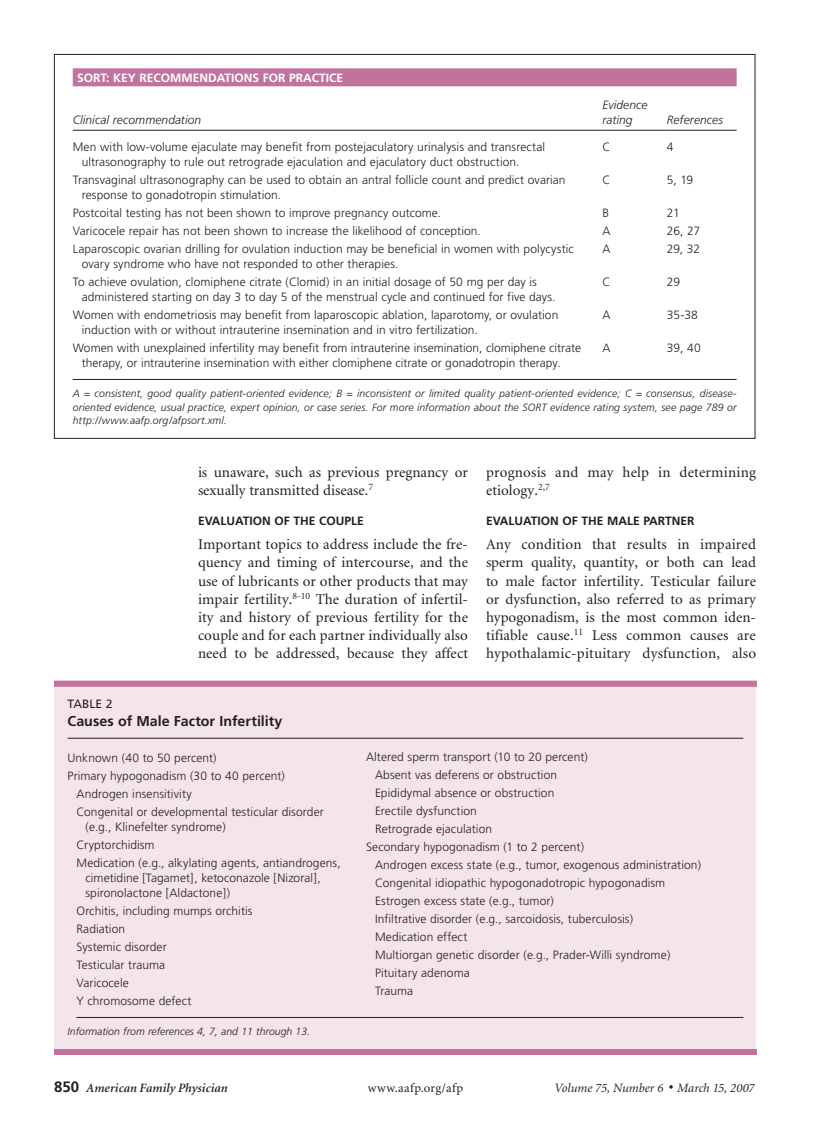
<style>
.page{position:relative;width:837px;height:1135px;background:#fff}
.page>*{position:absolute;margin:0;border:0;box-sizing:border-box;transform-origin:0 0}
.t1{font:15px/18px "Minion";letter-spacing:.005em;color:#231f20}
.t2{font:700 14.25px "Frutiger";letter-spacing:.005em;color:#231f20}
.t3{font:italic 12.75px "Minion";color:#231f20}
.t4{font:italic 600 12.75px "Minion";letter-spacing:.01em;color:#231f20}
.t5{font:12.75px "Minion";letter-spacing:.03em;color:#231f20}
.t6{font:300 12px/15px "Frutiger";letter-spacing:.005em;color:#231f20}
.t7{font:700 12px "Frutiger";color:#231f20}
.t8{font:italic 300 12px/15px "Frutiger";letter-spacing:.005em;color:#231f20}
.t9{font:700 12px "Frutiger";color:#fff}
.t10{font:12px "Frutiger";color:#231f20}
.t11{font:italic 300 10.5px/13.5px "Frutiger";color:#231f20;text-align:justify}
.s1{font-family:"Frutiger";font-weight:700;font-style:normal;font-size:15px}
</style>
<div class="page">
<div style="left:73px;top:68px;width:664px;height:18px;background:#c2739d"></div>
<hr style="left:73px;top:130px;width:529px;height:1px;background:#231f20">
<hr style="left:602px;top:130px;width:65px;height:1px;background:#231f20">
<hr style="left:667px;top:130px;width:70px;height:1px;background:#231f20">
<hr style="left:73px;top:379px;width:529px;height:1px;background:#231f20">
<hr style="left:602px;top:379px;width:65px;height:1px;background:#231f20">
<hr style="left:667px;top:379px;width:70px;height:1px;background:#231f20">
<div style="left:54px;top:680px;width:702px;height:373px;background:#f4e5ed"></div>
<div style="left:54px;top:680px;width:703px;height:6px;background:#c2739d"></div>
<hr style="left:68px;top:737px;width:675px;height:1px;background:#231f20">
<hr style="left:76px;top:1016px;width:667px;height:1px;background:#231f20">
<div style="left:54px;top:1048px;width:703px;height:6px;background:#c2739d"></div>
<p class="t9" style="left:77px;top:71px;width:87px">SORT: KEY RECOMM</p>
<p class="t9" style="left:193px;top:71px;width:75px">ENDATIONS FORPRACT</p>
<p class="t9" style="left:326px;top:71px;width:19px">ICE</p>
<p class="t8" style="left:73px;top:112px;width:130px">Clinical recommendation</p>
<p class="t8" style="left:602px;top:97px;width:47px">Evidence rating</p>
<p class="t8" style="left:667px;top:112px;width:58px">References</p>
<p class="t6" style="left:82px;top:139px;width:465px;text-indent:-9px">Men with low-volume ejaculate may benefit from postejaculatory urinalysis and transrectal ultrasonography to rule out retrograde ejaculation and ejaculatory duct obstruction.</p>
<p class="t6" style="left:602px;top:139px;width:10px">C</p>
<p class="t6" style="left:667px;top:139px;width:8px">4</p>
<p class="t6" style="left:82px;top:172px;width:485px;text-indent:-9px">Transvaginal ultrasonography can be used to obtain an antral follicle count and predict ovarian response to gonadotropin stimulation.</p>
<p class="t6" style="left:602px;top:172px;width:10px">C</p>
<p class="t6" style="left:667px;top:172px;width:28px">5, 19</p>
<p class="t6" style="left:73px;top:205px;width:370px">Postcoital testing has not been shown to improve pregnancy outcome.</p>
<p class="t6" style="left:602px;top:205px;width:8px">B</p>
<p class="t6" style="left:667px;top:205px;width:14px">21</p>
<p class="t6" style="left:73px;top:223px;width:410px">Varicocele repair has not been shown to increase the likelihood of conception.</p>
<p class="t6" style="left:602px;top:223px;width:10px">A</p>
<p class="t6" style="left:667px;top:223px;width:35px">26, 27</p>
<p class="t6" style="left:82px;top:241px;width:494px;text-indent:-9px">Laparoscopic ovarian drilling for ovulation induction may be beneficial in women with polycystic ovary syndrome who have not responded to other therapies.</p>
<p class="t6" style="left:602px;top:241px;width:10px">A</p>
<p class="t6" style="left:667px;top:241px;width:35px">29, 32</p>
<p class="t6" style="left:82px;top:274px;width:475px;text-indent:-9px">To achieve ovulation, clomiphene citrate (Clomid) in an initial dosage of 50 mg per day is administered starting on day 3 to day 5 of the menstrual cycle and continued for five days.</p>
<p class="t6" style="left:602px;top:274px;width:10px">C</p>
<p class="t6" style="left:667px;top:274px;width:15px">29</p>
<p class="t6" style="left:82px;top:307px;width:478px;text-indent:-9px">Women with endometriosis may benefit from laparoscopic ablation, laparotomy, or ovulation induction with or without intrauterine insemination and in vitro fertilization.</p>
<p class="t6" style="left:602px;top:307px;width:10px">A</p>
<p class="t6" style="left:667px;top:307px;width:32px">35-38</p>
<p class="t6" style="left:82px;top:340px;width:501px;text-indent:-9px">Women with unexplained infertility may benefit from intrauterine insemination, clomiphene citrate therapy, or intrauterine insemination with either clomiphene citrate or gonadotropin therapy.</p>
<p class="t6" style="left:602px;top:340px;width:10px">A</p>
<p class="t6" style="left:667px;top:340px;width:35px">39, 40</p>
<p class="t11" style="left:73px;top:387px;width:665px">A = consistent, good quality patient-oriented evidence; B = inconsistent or limited quality patient-oriented evidence; C = consensus, disease&shy;oriented evidence, usual practice, expert opinion, or case series. For more information about the SORT evidence rating system, see page 789 or http://www.aafp.org/afpsort.xml.</p>
<p class="t1" style="left:198px;top:464px;width:271px">is unaware, such as previous pregnancy or sexually transmitted disease.<sup>7</sup></p>
<p class="t7" style="left:198px;top:514px;width:166px">EVALUATION OF THE COUPLE</p>
<p class="t1" style="left:198px;top:536px;width:272px;text-align:justify">Important topics to address include the fre&shy;quency and timing of intercourse, and the use of lubricants or other products that may impair fertility.<sup>8-10</sup> The duration of infertil&shy;ity and history of previous fertility for the couple and for each partner individually also need to be addressed, because they affect</p>
<p class="t1" style="left:486px;top:464px;width:271px">prognosis and may help in determining etiology.<sup>2,7</sup></p>
<p class="t7" style="left:486px;top:514px;width:210px">EVALUATION OF THE MALE PARTNER</p>
<p class="t1" style="left:486px;top:536px;width:272px;text-align:justify">Any condition that results in impaired sperm quality, quantity, or both can lead to male factor infertility. Testicular failure or dysfunction, also referred to as primary hypogonadism, is the most common iden&shy;tifiable cause.<sup>11</sup> Less common causes are hypothalamic-pituitary dysfunction, also</p>
<p class="t10" style="left:68px;top:696px;width:47px">table 2</p>
<p class="t2" style="left:68px;top:712px;width:217px">CAUSES OF MALE FACTOR INFERTILITY</p>
<p class="t6" style="left:68px;top:750px;width:151px">Unknown (40 to 50 percent)</p>
<p class="t6" style="left:68px;top:768px;width:219px">Primary hypogonadism (30 to 40 percent)</p>
<p class="t6" style="left:76px;top:786px;width:117px">Androgen insensitivity</p>
<p class="t6" style="left:76px;top:804px;width:249px">Congenital or developmental testicular disorder</p>
<p class="t6" style="left:76px;top:817px;width:266px;line-height:18px;text-indent:9px">(e.g., Klinefelter syndrome)<br>Cryptorchidism<br>Medication (e.g., alkylating agents, antiandrogens,</p>
<p class="t6" style="left:86px;top:870px;width:237px">cimetidine [Tagamet], ketoconazole [Nizoral], spironolactone [Aldactone])</p>
<p class="t6" style="left:76px;top:901px;width:177px;line-height:18px">Orchitis, including mumps orchitis<br>Radiation<br>Systemic disorder<br>Testicular trauma<br>Varicocele<br>Y chromosome defect</p>
<p class="t11" style="left:68px;top:1024px;width:244px">Information from references 4, 7, and 11 through 13.</p>
<p class="t6" style="left:366px;top:749px;width:223px">Altered sperm transport (10 to 20 percent)</p>
<p class="t6" style="left:375px;top:767px;width:184px">Absent vas deferens or obstruction</p>
<p class="t6" style="left:375px;top:785px;width:181px">Epididymal absence or obstruction</p>
<p class="t6" style="left:375px;top:803px;width:103px">Erectile dysfunction</p>
<p class="t6" style="left:375px;top:821px;width:119px">Retrograde ejaculation</p>
<p class="t6" style="left:366px;top:839px;width:220px">Secondary hypogonadism (1 to 2 percent)</p>
<p class="t6" style="left:375px;top:857px;width:328px">Androgen excess state (e.g., tumor, exogenous administration)</p>
<p class="t6" style="left:375px;top:875px;width:292px">Congenital idiopathic hypogonadotropic hypogonadism</p>
<p class="t6" style="left:375px;top:893px;width:180px">Estrogen excess state (e.g., tumor)</p>
<p class="t6" style="left:375px;top:911px;width:260px">Infiltrative disorder (e.g., sarcoidosis, tuberculosis)</p>
<p class="t6" style="left:375px;top:929px;width:94px">Medication effect</p>
<p class="t6" style="left:375px;top:947px;width:297px">Multiorgan genetic disorder (e.g., Prader-Willi syndrome)</p>
<p class="t6" style="left:375px;top:965px;width:96px">Pituitary adenoma</p>
<p class="t6" style="left:375px;top:983px;width:40px">Trauma</p>
<p class="t4" style="left:54px;top:1080px;width:175px"><span class="s1">850</span> American Family Physician</p>
<p class="t5" style="left:368px;top:1080px;width:97px">www.aafp.org/afp</p>
<p class="t3" style="left:554px;top:1080px;width:202px">Volume 75, Number 6 ◆ March 15, 2007</p>
</div>
